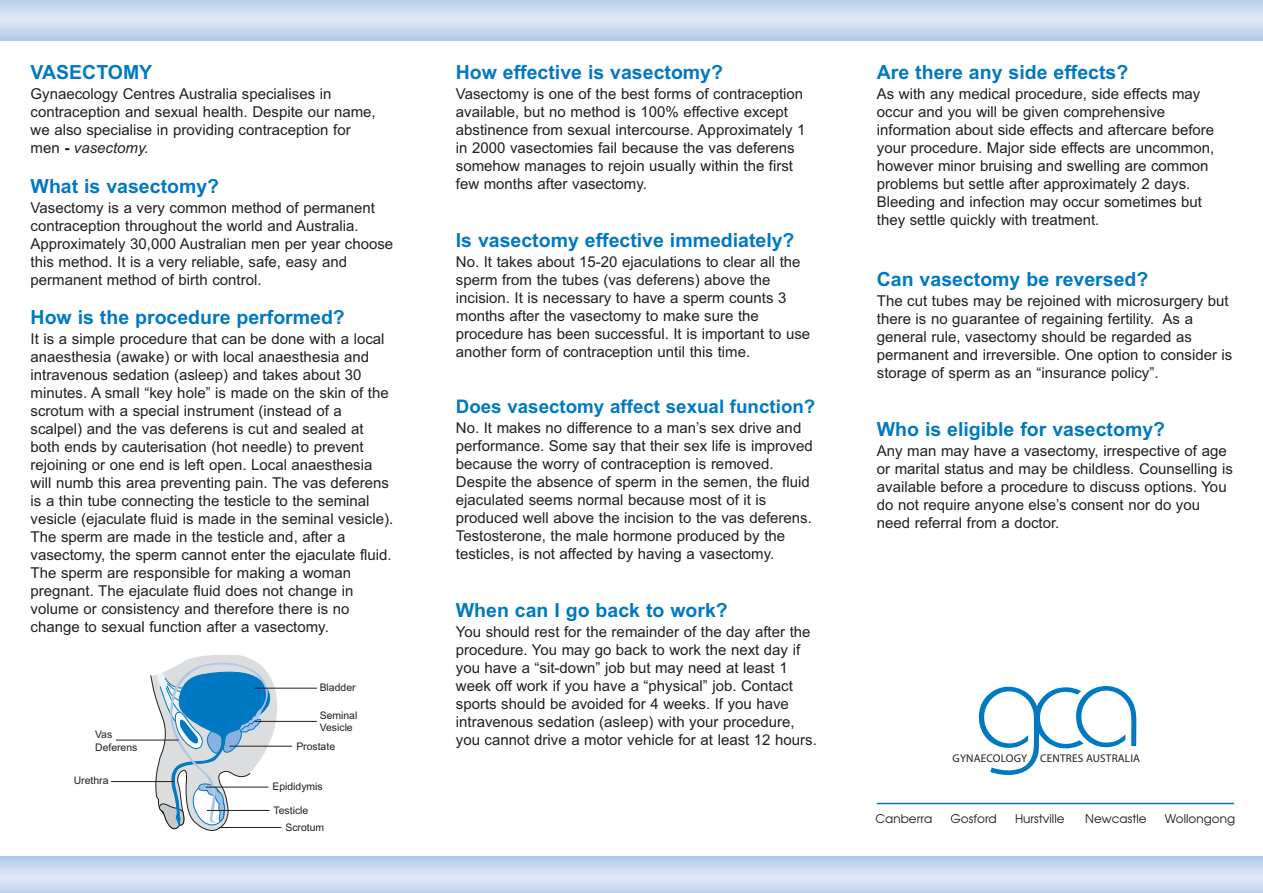
<style>
.page{position:relative;width:1263px;height:893px;background:#fff}
.page>*{position:absolute;margin:0;border:0;box-sizing:border-box;transform-origin:0 0}
.t1{font:700 19.5px "Arial";color:#0079c2}
.t2{font:700 18.75px "Arial";color:#0079c2}
.t3{font:15px/18px "Arial";color:#231f20}
.t4{font:12px "Avant Garde";color:#231f20}
.t5{font:11.25px "Myriad";letter-spacing:.015em;color:#231f20}
.t6{font:10.35px/12.5px "Arial";color:#231f20}
.s1{font-weight:700}
.s2{font-style:italic}
</style>
<div class="page">
<svg style="left:150px;top:655px;width:129px;height:176px"></svg>
<hr style="left:254px;top:688px;width:63px;height:1px;background:#231f20">
<hr style="left:116px;top:740px;width:63px;height:1px;background:#231f20">
<hr style="left:111px;top:781px;width:63px;height:1px;background:#231f20">
<hr style="left:207px;top:810px;width:63px;height:1px;background:#231f20">
<hr style="left:206px;top:787px;width:62px;height:1px;background:#231f20">
<hr style="left:229px;top:746px;width:63px;height:1px;background:#231f20">
<hr style="left:254px;top:721px;width:63px;height:1px;background:#231f20">
<hr style="left:219px;top:827px;width:62px;height:1px;background:#231f20">
<div style="left:0;top:0;width:1262px;height:40px;background:#b2cbe9"></div>
<div style="left:0;top:1px;width:1262px;height:36px;background:#b8ceea"></div>
<div style="left:0;top:3px;width:1262px;height:32px;background:#bdd2ec"></div>
<div style="left:0;top:5px;width:1262px;height:28px;background:#c1d5ee"></div>
<div style="left:0;top:7px;width:1262px;height:24px;background:#c6d8ef"></div>
<div style="left:0;top:9px;width:1262px;height:20px;background:#ccdcf0"></div>
<div style="left:0;top:12px;width:1262px;height:14px;background:#d3e1f2"></div>
<div style="left:0;top:15px;width:1262px;height:8px;background:#d9e5f4"></div>
<hr style="left:0;top:17px;width:1262px;height:4px;background:#dfe9f5">
<div style="left:0;top:857px;width:1262px;height:36px;background:#b2cbe9"></div>
<div style="left:0;top:859px;width:1262px;height:34px;background:#b7ceea"></div>
<div style="left:0;top:862px;width:1262px;height:31px;background:#bdd2ec"></div>
<div style="left:0;top:864px;width:1262px;height:27px;background:#c1d5ee"></div>
<div style="left:0;top:866px;width:1262px;height:24px;background:#c6d8ef"></div>
<div style="left:0;top:868px;width:1262px;height:20px;background:#cbdbf0"></div>
<div style="left:0;top:870px;width:1262px;height:16px;background:#cfdef1"></div>
<div style="left:0;top:871px;width:1262px;height:13px;background:#d3e1f2"></div>
<div style="left:0;top:873px;width:1262px;height:9px;background:#d8e5f4"></div>
<hr style="left:0;top:876px;width:1262px;height:4px;background:#dfe9f5">
<svg style="left:978px;top:686px;width:158px;height:89px"></svg>
<hr style="left:877px;top:803px;width:357px;height:1px;background:#0079c2">
<h1 class="t1" style="left:31px;top:65px;width:123px">VASECTOMY</h1>
<p class="t3" style="left:31px;top:86px;width:347px">Gynaecology Centres Australia specialises in contraception and sexual health. Despite our name, we also specialise in providing contraception for men <span class="s1">-</span> <span class="s2">vasectomy.</span></p>
<h1 class="t1" style="left:31px;top:179px;width:190px">What is vasectomy?</h1>
<p class="t3" style="left:31px;top:200px;width:364px">Vasectomy is a very common method of permanent contraception throughout the world and Australia.<br>Approximately 30,000 Australian men per year choose this method. It is a very reliable, safe, easy and permanent method of birth control.</p>
<h1 class="t1" style="left:31px;top:310px;width:316px">How is the procedure performed?</h1>
<p class="t3" style="left:31px;top:331px;width:364px">It is a simple procedure that can be done with a local anaesthesia (awake) or with local anaesthesia and intravenous sedation (asleep) and takes about 30 minutes. A small “key hole” is made on the skin of the scrotum with a special instrument (instead of a scalpel) and the vas deferens is cut and sealed at both ends by cauterisation (hot needle) to prevent rejoining or one end is left open. Local anaesthesia will numb this area preventing pain. The vas deferens is a thin tube connecting the testicle to the seminal vesicle (ejaculate fluid is made in the seminal vesicle).<br>The sperm are made in the testicle and, after a vasectomy, the sperm cannot enter the ejaculate fluid.<br>The sperm are responsible for making a woman pregnant. The ejaculate fluid does not change in volume or consistency and therefore there is no change to sexual function after a vasectomy.</p>
<p class="t6" style="left:95px;top:728px;width:44px">Vas<br>Deferens</p>
<p class="t6" style="left:74px;top:774px;width:36px">Urethra</p>
<p class="t6" style="left:320px;top:681px;width:37px">Bladder</p>
<p class="t6" style="left:320px;top:709px;width:39px">Seminal<br>Vesicle</p>
<p class="t6" style="left:296px;top:740px;width:40px">Prostate</p>
<p class="t6" style="left:272px;top:780px;width:52px">Epididymis</p>
<p class="t6" style="left:285px;top:802px;width:40px;line-height:17.1px;text-indent:-12px">Testicle<br>Scrotum</p>
<h1 class="t1" style="left:456px;top:65px;width:269px">How effective is vasectomy?</h1>
<p class="t3" style="left:456px;top:86px;width:351px">Vasectomy is one of the best forms of contraception available, but no method is 100% effective except abstinence from sexual intercourse. Approximately 1 in 2000 vasectomies fail because the vas deferens somehow manages to rejoin usually within the first few months after vasectomy.</p>
<h1 class="t1" style="left:456px;top:233px;width:340px">Is vasectomy effective immediately?</h1>
<p class="t3" style="left:456px;top:254px;width:356px">No. It takes about 15-20 ejaculations to clear all the sperm from the tubes (vas deferens) above the incision. It is necessary to have a sperm counts 3 months after the vasectomy to make sure the procedure has been successful. It is important to use another form of contraception until this time.</p>
<p class="t2" style="left:456px;top:400px;width:361px">Does vasectomy affect sexual function?</p>
<p class="t3" style="left:456px;top:420px;width:358px">No. It makes no difference to a man’s sex drive and performance. Some say that their sex life is improved because the worry of contraception is removed.<br>Despite the absence of sperm in the semen, the fluid ejaculated seems normal because most of it is produced well above the incision to the vas deferens.<br>Testosterone, the male hormone produced by the testicles, is not affected by having a vasectomy.</p>
<h1 class="t1" style="left:456px;top:602px;width:273px">When can I go back to work?</h1>
<p class="t3" style="left:456px;top:624px;width:363px">You should rest for the remainder of the day after the procedure. You may go back to work the next day if you have a “sit-down” job but may need at least 1 week off work if you have a “physical” job. Contact sports should be avoided for 4 weeks. If you have intravenous sedation (asleep) with your procedure, you cannot drive a motor vehicle for at least 12 hours.</p>
<h1 class="t1" style="left:877px;top:65px;width:253px">Are there any side effects?</h1>
<p class="t3" style="left:877px;top:86px;width:339px">As with any medical procedure, side effects may occur and you will be given comprehensive information about side effects and aftercare before your procedure. Major side effects are uncommon, however minor bruising and swelling are common problems but settle after approximately 2 days.<br>Bleeding and infection may occur sometimes but they settle quickly with treatment.</p>
<h1 class="t1" style="left:877px;top:272px;width:273px">Can vasectomy be reversed?</h1>
<p class="t3" style="left:877px;top:293px;width:357px">The cut tubes may be rejoined with microsurgery but there is no guarantee of regaining fertility. As a general rule, vasectomy should be regarded as permanent and irreversible. One option to consider is storage of sperm as an “insurance policy”.</p>
<h1 class="t1" style="left:877px;top:422px;width:290px">Who is eligible for vasectomy?</h1>
<p class="t3" style="left:877px;top:443px;width:357px">Any man may have a vasectomy, irrespective of age or marital status and may be childless. Counselling is available before a procedure to discuss options. You do not require anyone else’s consent nor do you need referral from a doctor.</p>
<p class="t5" style="left:952px;top:754px;width:189px">GYNAECOLOGY CENTRES AUSTRALIA</p>
<p class="t4" style="left:875px;top:815px;width:58px">Canberra</p>
<p class="t4" style="left:950px;top:815px;width:48px">Gosford</p>
<p class="t4" style="left:1015px;top:815px;width:51px">Hurstville</p>
<p class="t4" style="left:1085px;top:815px;width:63px">Newcastle</p>
<p class="t4" style="left:1165px;top:815px;width:72px">Wollongong</p>
</div>
